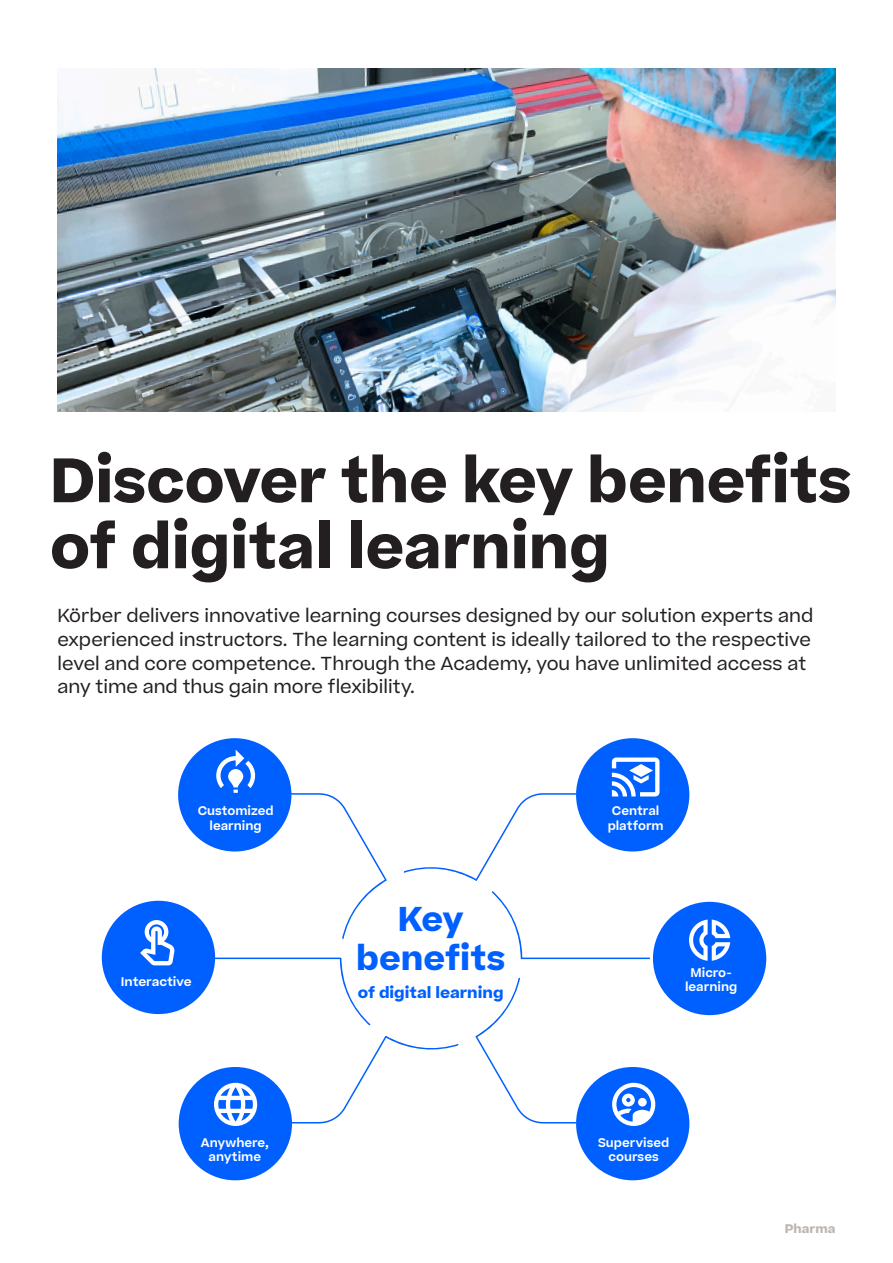
<style>
.page{position:relative;width:893px;height:1263px;background:#fff}
.page>*{position:absolute;margin:0;border:0;box-sizing:border-box;transform-origin:0 0}
.KOE_Headline_56pt{font:700 60px/66px "Koerber";color:#231f20}
.KOE_Headline_56pt-2{font:700 33px "Koerber";color:#0060ff}
.KOE_Subheadline_Lead{font:18px/23.7px "Koerber";color:#231f20}
.KOE_Subheadline_Lead-2{font:700 15px "Koerber";color:#0060ff}
.KOE_Subheadline_Lead-3{font:600 12px/14.4px "Koerber";color:#fff;text-align:center}
.t1{font:700 12px "Koerber";color:#bdb7b3}
</style>
<div class="page">
<img style="left:57px;top:69px;width:779px;height:343px">
<div style="left:178px;top:738px;width:113px;height:113px;background:#0060ff;border-radius:50%"></div>
<div style="left:102px;top:901px;width:113px;height:113px;background:#0060ff;border-radius:50%"></div>
<svg style="left:140px;top:920px;width:35px;height:45px"></svg>
<div style="left:576px;top:738px;width:113px;height:113px;background:#0060ff;border-radius:50%"></div>
<div style="left:179px;top:1067px;width:113px;height:113px;background:#0060ff;border-radius:50%"></div>
<div style="left:653px;top:902px;width:113px;height:113px;background:#0060ff;border-radius:50%"></div>
<div style="left:576px;top:1067px;width:113px;height:113px;background:#0060ff;border-radius:50%"></div>
<svg style="left:208px;top:750px;width:451px;height:378px"></svg>
<svg style="left:689px;top:919px;width:41px;height:42px"></svg>
<p class="KOE_Headline_56pt" style="left:50px;top:448px;width:803px">Discover the key benefits of digital learning</p>
<p class="KOE_Subheadline_Lead" style="left:57px;top:604px;width:757px">Körber delivers innovative learning courses designed by our solution experts and experienced instructors. The learning content is ideally tailored to the respective level and core competence. Through the Academy, you have unlimited access at any time and thus gain more flexibility.</p>
<p class="KOE_Subheadline_Lead-3" style="left:198px;top:804px;width:78px">Customized learning</p>
<p class="KOE_Subheadline_Lead-3" style="left:121px;top:974px;width:72px">Interactive</p>
<p class="KOE_Subheadline_Lead-3" style="left:201px;top:1135px;width:70px">Anywhere, anytime</p>
<p class="KOE_Headline_56pt-2" style="left:398px;top:896px;width:67px">Key</p>
<p class="KOE_Headline_56pt-2" style="left:356px;top:935px;width:151px">benefits</p>
<p class="KOE_Subheadline_Lead-2" style="left:358px;top:982px;width:147px">of digital learning</p>
<p class="KOE_Subheadline_Lead-3" style="left:608px;top:804px;width:58px">Central platform</p>
<p class="KOE_Subheadline_Lead-3" style="left:685px;top:965px;width:54px">Micro&shy;learning</p>
<p class="KOE_Subheadline_Lead-3" style="left:598px;top:1135px;width:73px">Supervised courses</p>
<p class="t1" style="left:785px;top:1221px;width:52px">Pharma</p>
</div>
